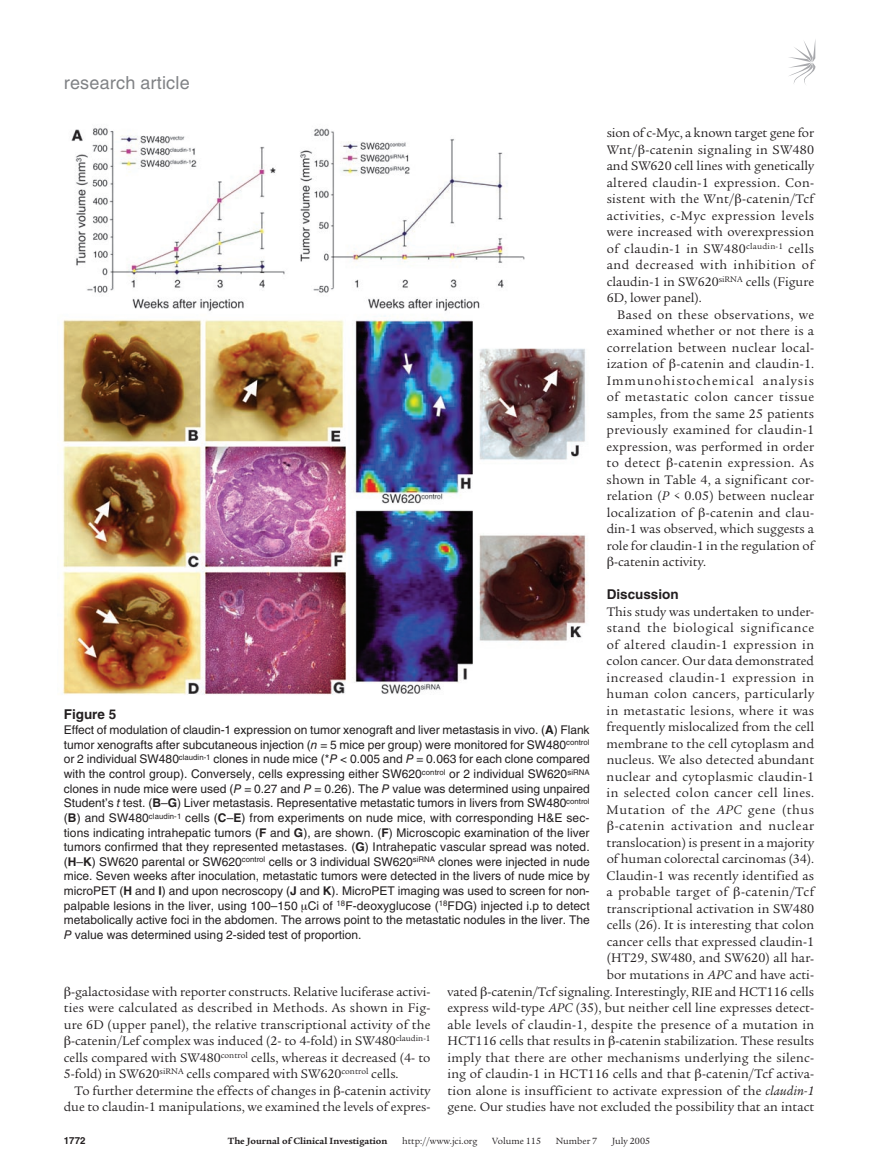
<style>
.page{position:relative;width:878px;height:1174px;background:#fff}
.page>*{position:absolute;margin:0;border:0;box-sizing:border-box;transform-origin:0 0}
.t1{font:18px "Helvetica LT Std";letter-spacing:.01em;color:#808285}
.t2{font:13.5px/16.5px "Legacy Serif Std";letter-spacing:.01em;color:#231f20;text-align:justify}
.t3{font:13.5px "Legacy Serif Std";letter-spacing:.03em;color:#231f20}
.t4{font:13.5px "Legacy Serif Std";letter-spacing:.035em;color:#231f20}
.t5{font:13.5px "Legacy Serif Std";letter-spacing:.075em;color:#231f20}
.t6{font:700 13.5px "Helvetica LT Std";color:#231f20}
.t7{font:12px/14.7px "Helvetica LT Std";color:#231f20;text-align:justify}
.t8{font:9.75px "Legacy Serif Std";color:#231f20}
.t9{font:700 9.75px "Legacy Serif Std";color:#231f20}
.t10{font:700 9.75px "Helvetica LT Std";color:#231f20}
.s1{font-style:italic}
.s2{font-weight:700}
</style>
<div class="page">
<svg style="left:789px;top:41px;width:26px;height:44px"></svg>
<img style="left:62px;top:128px;width:526px;height:567px">
<h1 class="t1" style="left:64px;top:72px;width:127px">research article</h1>
<p class="t2" style="left:606px;top:125px;width:209px">sion of c-Myc, a known target gene for Wnt/ -catenin signaling in SW480 and SW620 cell lines with genetically altered claudin-1 expression. Con&shy;sistent with the Wnt/ -catenin/Tcf activities, c-Myc expression levels were increased with overexpression of claudin-1 in SW480<sup>claudin-1</sup> cells and decreased with inhibition of claudin-1 in SW620<sup>siRNA</sup> cells (Figure 6D, lower panel).</p>
<p class="t3" style="left:617px;top:307px;width:198px">Based on these observations, we</p>
<p class="t2" style="left:606px;top:323px;width:209px">examined whether or not there is a</p>
<p class="t3" style="left:606px;top:340px;width:209px">correlation between nuclear local-</p>
<p class="t2" style="left:606px;top:356px;width:209px">ization of -catenin and claudin-1.</p>
<p class="t5" style="left:606px;top:373px;width:209px">Immunohistochemical analysis</p>
<p class="t4" style="left:606px;top:389px;width:209px">of metastatic colon cancer tissue</p>
<p class="t2" style="left:606px;top:405px;width:209px">samples, from the same 25 patients</p>
<p class="t2" style="left:606px;top:422px;width:209px">previously examined for claudin-1</p>
<p class="t2" style="left:606px;top:438px;width:209px">expression, was performed in order</p>
<p class="t3" style="left:606px;top:455px;width:209px">to detect -catenin expression. As</p>
<p class="t2" style="left:606px;top:471px;width:209px">shown in Table 4, a significant cor-</p>
<p class="t2" style="left:606px;top:488px;width:209px">relation (<span class="s1">P</span> &lt; 0.05) between nuclear</p>
<p class="t2" style="left:606px;top:504px;width:209px">localization of -catenin and clau-</p>
<p class="t2" style="left:606px;top:521px;width:209px">din-1 was observed, which suggests a</p>
<p class="t2" style="left:606px;top:537px;width:209px">role for claudin-1 in the regulation of</p>
<p class="t2" style="left:614px;top:554px;width:94px">-catenin activity.</p>
<p class="t6" style="left:606px;top:586px;width:74px">Discussion</p>
<p class="t2" style="left:447px;top:603px;width:368px;text-align:right">This study was undertaken to under-<br>stand the biological significance<br>of altered claudin-1 expression in<br>colon cancer. Our data demonstrated<br>increased claudin-1 expression in<br>human colon cancers, particularly<br>in metastatic lesions, where it was<br>frequently mislocalized from the cell<br>membrane to the cell cytoplasm and<br>nucleus. We also detected abundant<br>nuclear and cytoplasmic claudin-1<br>in selected colon cancer cell lines.<br>Mutation of the <span class="s1">APC</span> gene (thus<br>-catenin activation and nuclear<br>translocation) is present in a majority<br>of human colorectal carcinomas (34).<br>Claudin-1 was recently identified as<br>a probable target of -catenin/Tcf<br>transcriptional activation in SW480<br>cells (26). It is interesting that colon<br>cancer cells that expressed claudin-1<br>(HT29, SW480, and SW620) all har-<br>bor mutations in <span class="s1">APC</span> and have acti-<br>vated -catenin/Tcf signaling. Interestingly, RIE and HCT116 cells express wild-type <span class="s1">APC</span> (35), but neither cell line expresses detect&shy;able levels of claudin-1, despite the presence of a mutation in HCT116 cells that results in -catenin stabilization. These results imply that there are other mechanisms underlying the silenc&shy;ing of claudin-1 in HCT116 cells and that -catenin/Tcf activa&shy;tion alone is insufficient to activate expression of the <span class="s1">claudin-1 </span>gene. Our studies have not excluded the possibility that an intact</p>
<p class="t6" style="left:64px;top:706px;width:54px">Figure 5</p>
<p class="t7" style="left:64px;top:722px;width:527px">Effect of modulation of claudin-1 expression on tumor xenograft and liver metastasis in vivo. (<span class="s2">A</span>) Flank tumor xenografts after subcutaneous injection (<span class="s1">n</span> = 5 mice per group) were monitored for SW480<sup>control </sup>or 2 individual SW480<sup>claudin-1</sup> clones in nude mice (*<span class="s1">P</span> &lt; 0.005 and <span class="s1">P</span> = 0.063 for each clone compared with the control group). Conversely, cells expressing either SW620<sup>control</sup> or 2 individual SW620<sup>siRNA </sup>clones in nude mice were used (<span class="s1">P</span> = 0.27 and <span class="s1">P</span> = 0.26). The <span class="s1">P</span> value was determined using unpaired Student’s <span class="s1">t</span> test. (<span class="s2">B</span>–<span class="s2">G</span>) Liver metastasis. Representative metastatic tumors in livers from SW480<sup>control </sup>(<span class="s2">B</span>) and SW480<sup>claudin-1</sup> cells (<span class="s2">C</span>–<span class="s2">E</span>) from experiments on nude mice, with corresponding H&amp;E sec&shy;tions indicating intrahepatic tumors (<span class="s2">F</span> and <span class="s2">G</span>), are shown. (<span class="s2">F</span>) Microscopic examination of the liver tumors confirmed that they represented metastases. (<span class="s2">G</span>) Intrahepatic vascular spread was noted. (<span class="s2">H</span>–<span class="s2">K</span>) SW620 parental or SW620<sup>control</sup> cells or 3 individual SW620<sup>siRNA</sup> clones were injected in nude mice. Seven weeks after inoculation, metastatic tumors were detected in the livers of nude mice by microPET (<span class="s2">H</span> and <span class="s2">I</span>) and upon necroscopy (<span class="s2">J</span> and <span class="s2">K</span>). MicroPET imaging was used to screen for non&shy;palpable lesions in the liver, using 100–150 Ci of <sup>18</sup>F-deoxyglucose (<sup>18</sup>FDG) injected i.p to detect metabolically active foci in the abdomen. The arrows point to the metastatic nodules in the liver. The <span class="s1">P</span> value was determined using 2-sided test of proportion.</p>
<p class="t2" style="left:71px;top:983px;width:361px">-galactosidase with reporter constructs. Relative luciferase activi-</p>
<p class="t2" style="left:64px;top:999px;width:368px">ties were calculated as described in Methods. As shown in Fig-</p>
<p class="t2" style="left:64px;top:1016px;width:368px">ure 6D (upper panel), the relative transcriptional activity of the</p>
<p class="t2" style="left:71px;top:1032px;width:361px">-catenin/Lef complex was induced (2- to 4-fold) in SW480<sup>claudin-1</sup></p>
<p class="t2" style="left:64px;top:1049px;width:368px">cells compared with SW480<sup>control</sup> cells, whereas it decreased (4- to</p>
<p class="t2" style="left:64px;top:1065px;width:336px">5-fold) in SW620<sup>siRNA</sup> cells compared with SW620<sup>control</sup> cells.</p>
<p class="t2" style="left:74px;top:1082px;width:357px">To further determine the effects of changes in -catenin activity</p>
<p class="t2" style="left:64px;top:1098px;width:368px">due to claudin-1 manipulations, we examined the levels of expres-</p>
<p class="t10" style="left:64px;top:1134px;width:23px">1772</p>
<p class="t9" style="left:228px;top:1135px;width:161px">The Journal of Clinical Investigation</p>
<p class="t8" style="left:402px;top:1135px;width:77px">http://www.jci.org</p>
<p class="t8" style="left:492px;top:1135px;width:50px">Volume 115</p>
<p class="t8" style="left:556px;top:1135px;width:43px">Number 7</p>
<p class="t8" style="left:612px;top:1135px;width:40px">July 2005</p>
</div>
